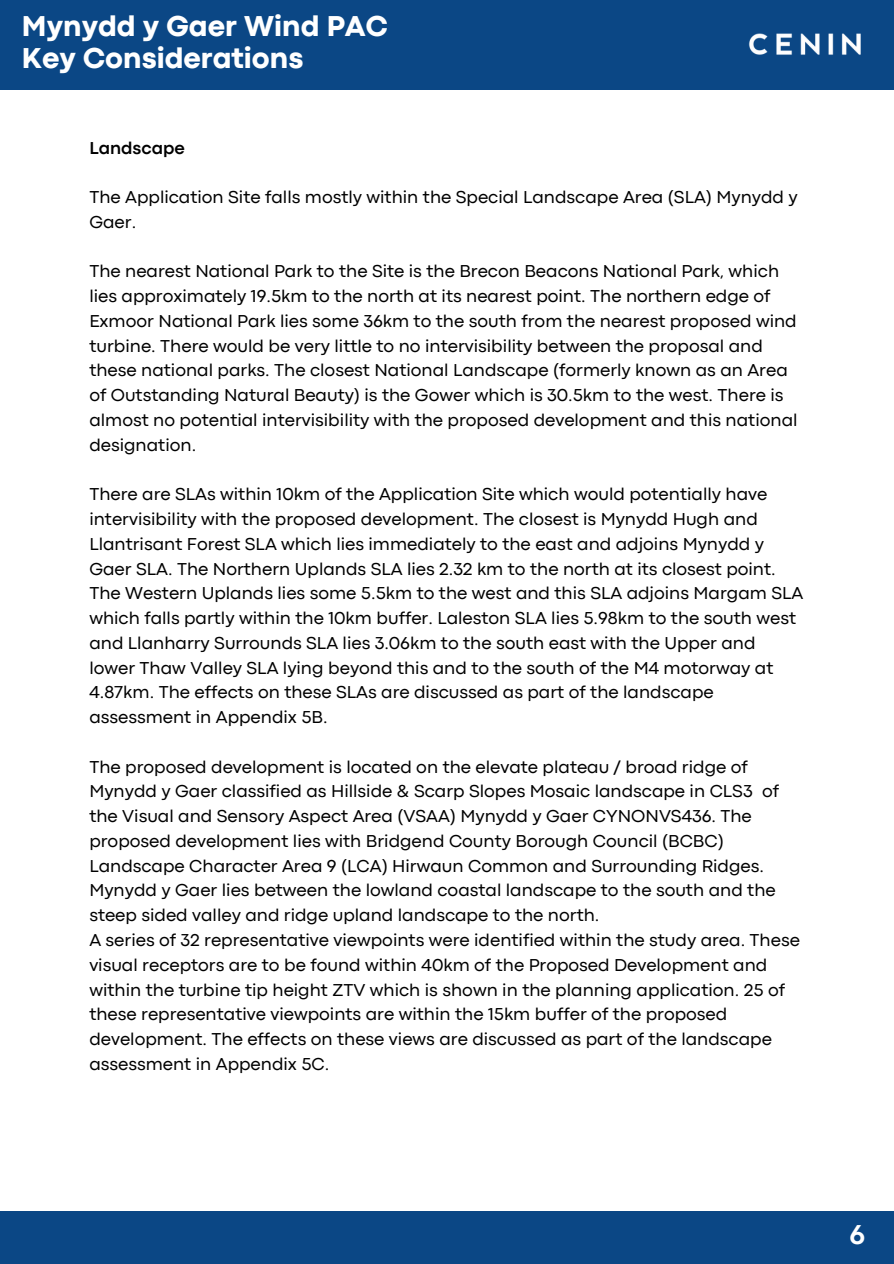
<style>
.page{position:relative;width:894px;height:1264px;background:#fff}
.page>*{position:absolute;margin:0;border:0;box-sizing:border-box;transform-origin:0 0}
.t1{font:800 30px/32.7px "Codec Pro";color:#fff}
.t2{font:700 28.5px "Codec Pro";color:#fff}
.t3{font:18px/24.8px "Codec Pro";color:#000}
.t4{font:700 18px "Codec Pro";color:#000}
</style>
<div class="page">
<div style="left:0;top:0;width:893px;height:89px;background:#0b4785"></div>
<img style="left:749px;top:33px;width:112px;height:22px">
<div style="left:0;top:1211px;width:893px;height:52px;background:#0b4785"></div>
<h1 class="t1" style="left:22px;top:12px;width:367px">Mynydd y Gaer Wind PAC<br>Key Considerations</h1>
<p class="t4" style="left:89px;top:141px;width:97px">Landscape</p>
<h2 class="t3" style="left:89px;top:186px;width:709px">The Application Site falls mostly within the Special Landscape Area (SLA) Mynydd y<br>Gaer.</h2>
<p class="t3" style="left:89px;top:260px;width:709px">The nearest National Park to the Site is the Brecon Beacons National Park, which lies approximately 19.5km to the north at its nearest point. The northern edge of Exmoor National Park lies some 36km to the south from the nearest proposed wind turbine. There would be very little to no intervisibility between the proposal and these national parks. The closest National Landscape (formerly known as an Area of Outstanding Natural Beauty) is the Gower which is 30.5km to the west. There is almost no potential intervisibility with the proposed development and this national designation.</p>
<p class="t3" style="left:89px;top:483px;width:715px">There are SLAs within 10km of the Application Site which would potentially have intervisibility with the proposed development. The closest is Mynydd Hugh and Llantrisant Forest SLA which lies immediately to the east and adjoins Mynydd y Gaer SLA. The Northern Uplands SLA lies 2.32 km to the north at its closest point.<br>The Western Uplands lies some 5.5km to the west and this SLA adjoins Margam SLA which falls partly within the 10km buffer. Laleston SLA lies 5.98km to the south west and Llanharry Surrounds SLA lies 3.06km to the south east with the Upper and lower Thaw Valley SLA lying beyond this and to the south of the M4 motorway at 4.87km. The effects on these SLAs are discussed as part of the landscape assessment in Appendix 5B.</p>
<p class="t3" style="left:89px;top:755px;width:691px">The proposed development is located on the elevate plateau / broad ridge of Mynydd y Gaer classified as Hillside &amp; Scarp Slopes Mosaic landscape in CLS3 of the Visual and Sensory Aspect Area (VSAA) Mynydd y Gaer CYNONVS436. The proposed development lies with Bridgend County Borough Council (BCBC)<br>Landscape Character Area 9 (LCA) Hirwaun Common and Surrounding Ridges.<br>Mynydd y Gaer lies between the lowland coastal landscape to the south and the steep sided valley and ridge upland landscape to the north.</p>
<p class="t3" style="left:89px;top:929px;width:712px">A series of 32 representative viewpoints were identified within the study area. These visual receptors are to be found within 40km of the Proposed Development and within the turbine tip height ZTV which is shown in the planning application. 25 of these representative viewpoints are within the 15km buffer of the proposed development. The effects on these views are discussed as part of the landscape assessment in Appendix 5C.</p>
<p class="t2" style="left:849px;top:1223px;width:17px">6</p>
</div>
